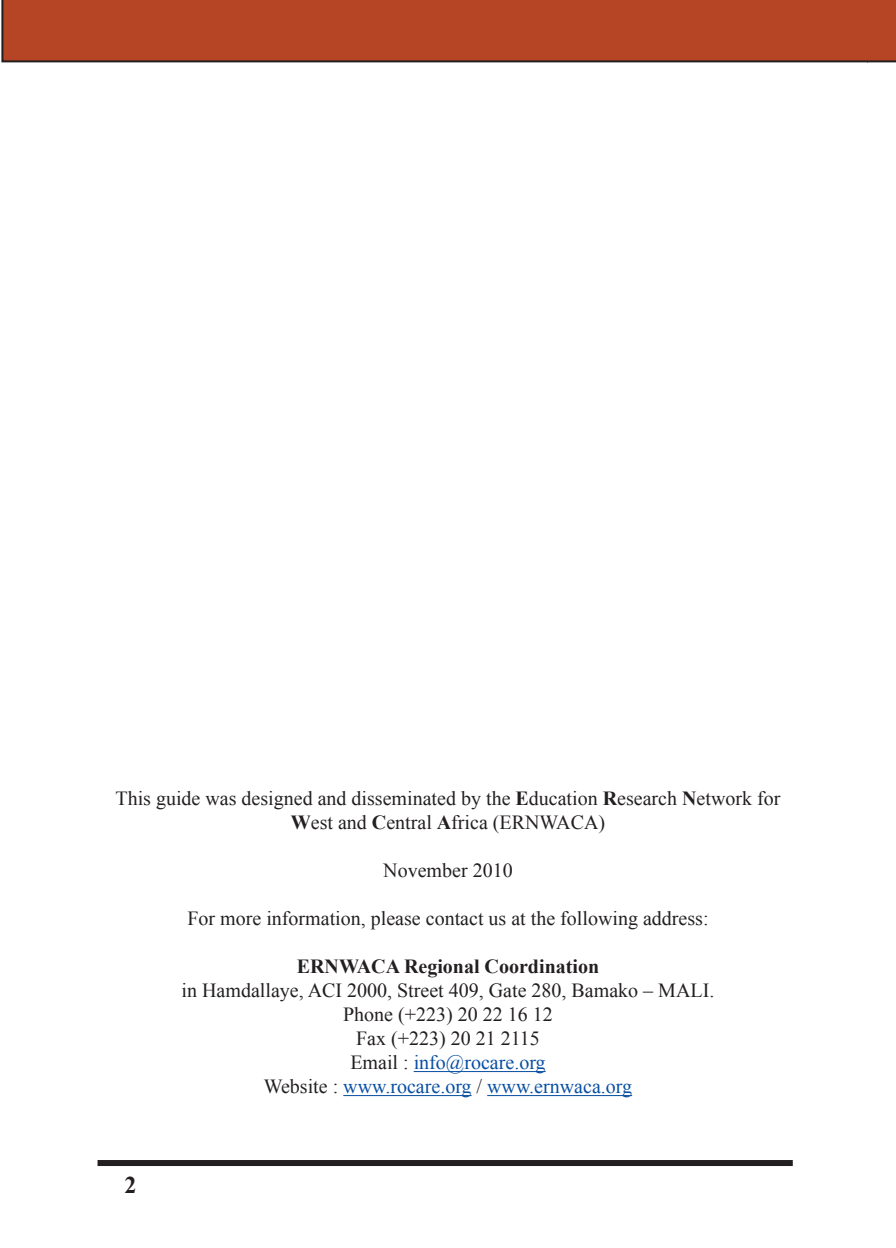
<style>
.page{position:relative;width:896px;height:1248px;background:#fff}
.page>*{position:absolute;margin:0;border:0;box-sizing:border-box;transform-origin:0 0}
.t1{font:700 24px "Times New Roman";color:#231f20}
.t2{font:20px/24px "Times New Roman";color:#231f20;text-align:center}
.t3{font:700 20px "Times New Roman";color:#231f20}
.s1{font-weight:700}
.s2{color:#094fa3}
</style>
<div class="page">
<div style="left:1px;top:0;width:866px;height:62px;background:#b64525"></div>
<div style="left:98px;top:1159px;width:695px;height:6px;background:#231f20"></div>
<div style="left:867px;top:0;width:29px;height:62px;background:#b64525"></div>
<hr style="left:414px;top:1070px;width:131px;height:1px;background:#094fa3">
<hr style="left:343px;top:1094px;width:129px;height:1px;background:#094fa3">
<hr style="left:487px;top:1094px;width:145px;height:1px;background:#094fa3">
<p class="t2" style="left:115px;top:786px;width:666px">This guide was designed and disseminated by the <span class="s1">E</span>ducation <span class="s1">R</span>esearch <span class="s1">N</span>etwork for<br><span class="s1">W</span>est and <span class="s1">C</span>entral <span class="s1">A</span>frica (ERNWACA)</p>
<p class="t2" style="left:383px;top:858px;width:131px">November 2010</p>
<p class="t2" style="left:187px;top:906px;width:522px">For more information, please contact us at the following address:</p>
<p class="t3" style="left:297px;top:952px;width:304px">ERNWACA Regional Coordination</p>
<p class="t2" style="left:182px;top:978px;width:534px">in Hamdallaye, ACI 2000, Street 409, Gate 280, Bamako – MALI.<br>Phone (+223) 20 22 16 12<br>Fax (+223) 20 21 2115<br>Email : <span class="s2">info@rocare.org<br></span>Website : <span class="s2">www.rocare.org</span> / <span class="s2">www.ernwaca.org</span></p>
<p class="t1" style="left:124px;top:1168px;width:13px">2</p>
</div>
